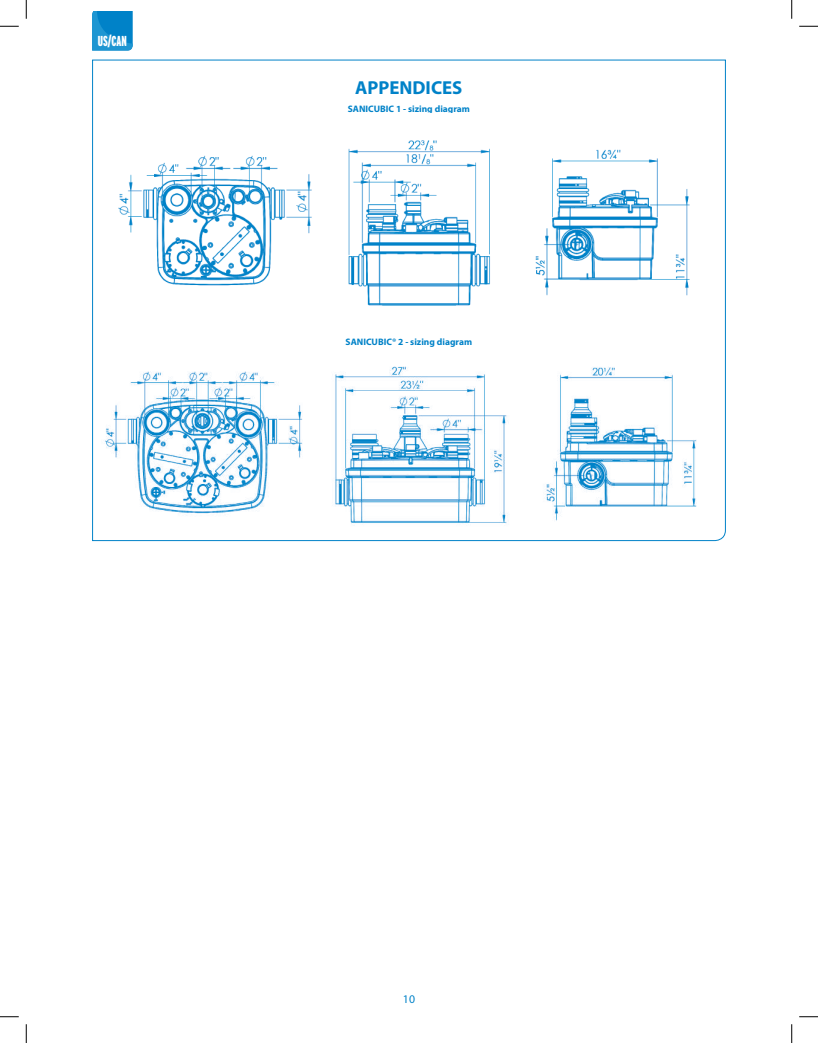
<style>
.page{position:relative;width:818px;height:1043px;background:#fff}
.page>*{position:absolute;margin:0;border:0;box-sizing:border-box;transform-origin:0 0}
.t1{font:700 18.88px "Myriad Pro";color:#0082c8}
.t2{font:900 extra-condensed 14.38px "Interstate";color:#fff;scale:.91 1}
.t3{font:11.75px "Myriad Pro";color:#0082c8}
.t4{font:700 9.38px "Myriad Pro";color:#0082c8}
</style>
<div class="page">
<svg style="left:92px;top:59px;width:634px;height:482px"></svg>
<svg style="left:92px;top:11px;width:41px;height:40px;background:#108ccd"></svg>
<svg style="left:0;top:25px;width:19px;height:2px"></svg>
<svg style="left:799px;top:25px;width:19px;height:2px"></svg>
<svg style="left:0;top:1016px;width:19px;height:1px"></svg>
<svg style="left:799px;top:1016px;width:19px;height:1px"></svg>
<svg style="left:25px;top:0;width:2px;height:19px"></svg>
<svg style="left:25px;top:1024px;width:2px;height:18px"></svg>
<svg style="left:791px;top:0;width:1px;height:19px"></svg>
<svg style="left:791px;top:1024px;width:1px;height:18px"></svg>
<h2 class="t2" style="left:98px;top:33px;width:33px">US/CAN</h2>
<h1 class="t1" style="left:355px;top:75px;width:109px">APPENDICES</h1>
<p class="t4" style="left:348px;top:102px;width:124px">SANICUBIC 1 - sizing diagram</p>
<p class="t4" style="left:345px;top:336px;width:128px">SANICUBIC® 2 - sizing diagram</p>
<p class="t3" style="left:403px;top:992px;width:14px">10</p>
</div>
